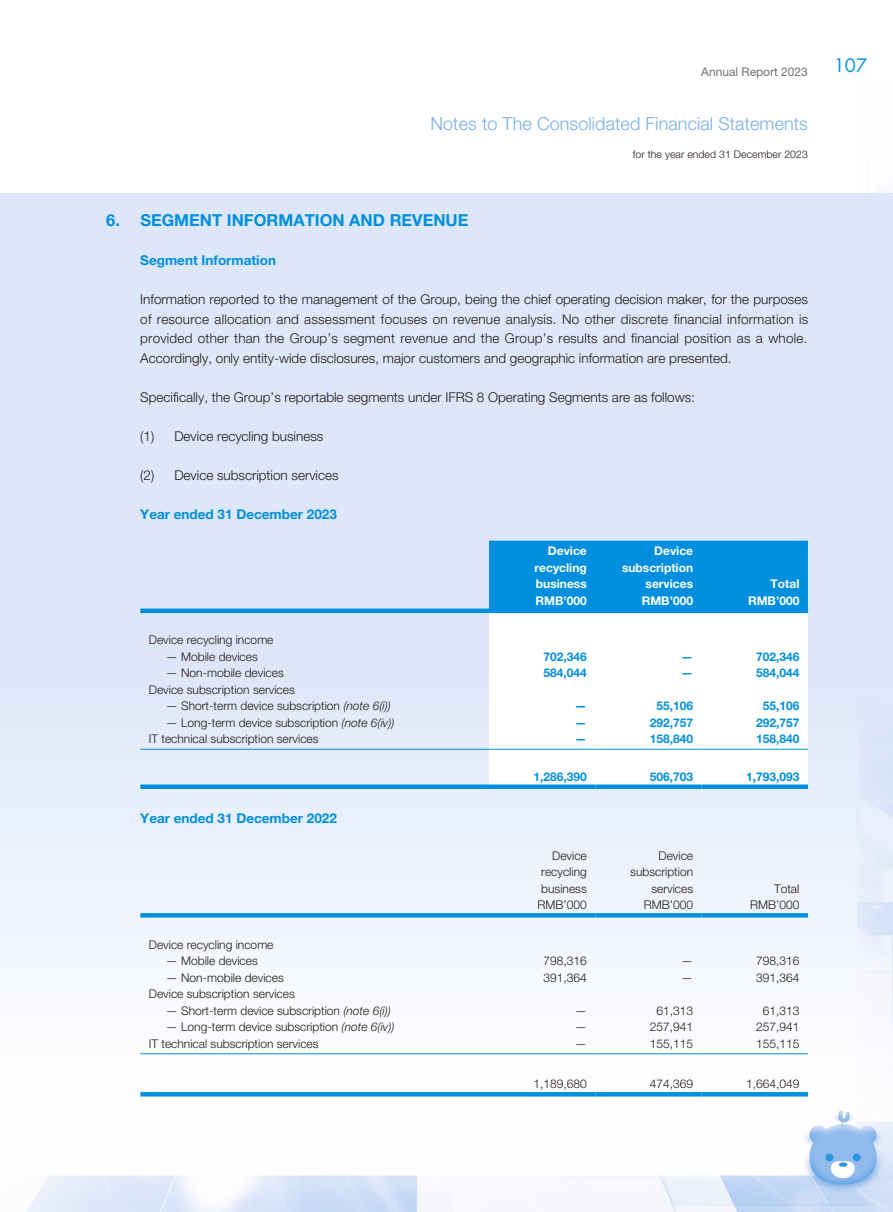
<style>
.page{position:relative;width:893px;height:1212px;background:#fff}
.page>*{position:absolute;margin:0;border:0;box-sizing:border-box;transform-origin:0 0}
.t1{font:300 18px "Helvetica Neue LT Std";letter-spacing:.005em;color:#78afe8}
.t2{font:18px "Futura Std";color:#008fde}
.t3{font:700 16.5px "Helvetica Neue LT Std";color:#008fde}
.t4{font:300 13.5px/19.5px "Helvetica Neue LT Std";color:#231916;text-align:justify}
.t5{font:700 13.5px "Helvetica Neue LT Std";color:#008fde}
.t6{font:300 12px/16.5px "Helvetica Neue LT Std";color:#231916;text-align:justify}
.t7{font:700 12px "Helvetica Neue LT Std";color:#008fde}
.t8{font:700 12px/16.5px "Helvetica Neue LT Std";color:#fff;text-align:justify}
.t9{font:12px "Helvetica Neue LT Std";color:#727272}
.t10{font:300 10.5px "Helvetica Neue LT Std";letter-spacing:.005em;color:#231916}
.s1{font-style:italic}
</style>
<div class="page">
<div style="left:0;top:193px;width:893px;height:1019px;background:linear-gradient(to bottom,#d6e2f8,#f6f9fd)"></div>
<div style="left:489px;top:541px;width:319px;height:67px;background:#008fde"></div>
<svg style="left:489px;top:613px;width:319px;height:171px"></svg>
<div style="left:140px;top:608px;width:349px;height:5px;background:#008fde"></div>
<div style="left:489px;top:608px;width:106px;height:5px;background:#008fde"></div>
<div style="left:595px;top:608px;width:107px;height:5px;background:#008fde"></div>
<div style="left:702px;top:608px;width:106px;height:5px;background:#008fde"></div>
<hr style="left:140px;top:749px;width:349px;height:1px;background:#008fde">
<hr style="left:489px;top:749px;width:106px;height:1px;background:#008fde">
<hr style="left:595px;top:749px;width:107px;height:1px;background:#008fde">
<hr style="left:702px;top:749px;width:106px;height:1px;background:#008fde">
<div style="left:140px;top:784px;width:349px;height:5px;background:#008fde"></div>
<div style="left:489px;top:784px;width:106px;height:5px;background:#008fde"></div>
<div style="left:595px;top:784px;width:107px;height:5px;background:#008fde"></div>
<div style="left:702px;top:784px;width:106px;height:5px;background:#008fde"></div>
<svg style="left:140px;top:913px;width:349px;height:4px"></svg>
<svg style="left:489px;top:913px;width:106px;height:4px"></svg>
<svg style="left:595px;top:913px;width:107px;height:4px"></svg>
<svg style="left:702px;top:913px;width:106px;height:4px"></svg>
<hr style="left:140px;top:1053px;width:349px;height:1px;background:#008fde">
<hr style="left:489px;top:1053px;width:106px;height:1px;background:#008fde">
<hr style="left:595px;top:1053px;width:107px;height:1px;background:#008fde">
<hr style="left:702px;top:1053px;width:106px;height:1px;background:#008fde">
<svg style="left:140px;top:1092px;width:349px;height:4px"></svg>
<svg style="left:489px;top:1092px;width:106px;height:4px"></svg>
<svg style="left:595px;top:1092px;width:107px;height:4px"></svg>
<svg style="left:702px;top:1092px;width:106px;height:4px"></svg>
<p class="t9" style="left:701px;top:64px;width:108px">Annual Report 2023</p>
<h1 class="t1" style="left:430px;top:113px;width:379px">Notes to The Consolidated Financial Statements</h1>
<p class="t10" style="left:633px;top:147px;width:177px">for the year ended 31 December 2023</p>
<h2 class="t3" style="left:106px;top:210px;width:364px">6. SEGMENT INFORMATION AND REVENUE</h2>
<p class="t5" style="left:140px;top:252px;width:137px">Segment Information</p>
<p class="t4" style="left:140px;top:289px;width:669px">Information reported to the management of the Group, being the chief operating decision maker, for the purposes of resource allocation and assessment focuses on revenue analysis. No other discrete financial information is provided other than the Group’s segment revenue and the Group’s results and financial position as a whole.<br>Accordingly, only entity-wide disclosures, major customers and geographic information are presented.</p>
<p class="t4" style="left:140px;top:387px;width:556px">Specifically, the Group’s reportable segments under IFRS 8 Operating Segments are as follows:</p>
<p class="t4" style="left:140px;top:426px;width:185px">(1) Device recycling business</p>
<p class="t4" style="left:140px;top:465px;width:200px">(2) Device subscription services</p>
<p class="t5" style="left:140px;top:506px;width:198px">Year ended 31 December 2023</p>
<p class="t8" style="left:535px;top:542px;width:54px;text-indent:13px">Device recycling business</p>
<p class="t8" style="left:622px;top:542px;width:73px;text-align:right">Device subscription services</p>
<p class="t8" style="left:770px;top:575px;width:30px">Total</p>
<p class="t8" style="left:535px;top:592px;width:53px">RMB’000</p>
<p class="t8" style="left:642px;top:592px;width:53px">RMB’000</p>
<p class="t8" style="left:748px;top:592px;width:53px">RMB’000</p>
<p class="t6" style="left:149px;top:631px;width:126px">Device recycling income</p>
<p class="t6" style="left:166px;top:648px;width:94px">— Mobile devices</p>
<p class="t7" style="left:543px;top:649px;width:45px">702,346</p>
<p class="t7" style="left:681px;top:649px;width:13px">—</p>
<p class="t7" style="left:756px;top:649px;width:45px">702,346</p>
<p class="t6" style="left:166px;top:664px;width:120px">— Non-mobile devices</p>
<p class="t7" style="left:543px;top:665px;width:45px">584,044</p>
<p class="t7" style="left:681px;top:665px;width:13px">—</p>
<p class="t7" style="left:756px;top:665px;width:45px">584,044</p>
<p class="t6" style="left:149px;top:681px;width:148px">Device subscription services</p>
<p class="t6" style="left:166px;top:697px;width:227px">— Short-term device subscription <span class="s1">(note 6(i))</span></p>
<p class="t7" style="left:575px;top:698px;width:13px">—</p>
<p class="t7" style="left:656px;top:698px;width:38px">55,106</p>
<p class="t7" style="left:763px;top:698px;width:38px">55,106</p>
<p class="t6" style="left:166px;top:714px;width:230px">— Long-term device subscription <span class="s1">(note 6(iv))</span></p>
<p class="t7" style="left:575px;top:715px;width:13px">—</p>
<p class="t7" style="left:650px;top:715px;width:45px">292,757</p>
<p class="t7" style="left:756px;top:715px;width:45px">292,757</p>
<p class="t6" style="left:149px;top:730px;width:171px">IT technical subscription services</p>
<p class="t7" style="left:575px;top:731px;width:13px">—</p>
<p class="t7" style="left:650px;top:731px;width:45px">158,840</p>
<p class="t7" style="left:756px;top:731px;width:45px">158,840</p>
<p class="t7" style="left:533px;top:769px;width:55px">1,286,390</p>
<p class="t7" style="left:650px;top:769px;width:45px">506,703</p>
<p class="t7" style="left:746px;top:769px;width:55px">1,793,093</p>
<p class="t5" style="left:140px;top:810px;width:198px">Year ended 31 December 2022</p>
<p class="t6" style="left:541px;top:847px;width:47px;text-indent:11px">Device recycling business</p>
<p class="t6" style="left:630px;top:847px;width:64px;text-align:right">Device subscription services</p>
<p class="t6" style="left:774px;top:880px;width:27px">Total</p>
<p class="t6" style="left:537px;top:896px;width:51px">RMB’000</p>
<p class="t6" style="left:644px;top:896px;width:51px">RMB’000</p>
<p class="t6" style="left:750px;top:896px;width:51px">RMB’000</p>
<p class="t6" style="left:149px;top:936px;width:126px">Device recycling income</p>
<p class="t6" style="left:166px;top:952px;width:94px">— Mobile devices</p>
<p class="t6" style="left:543px;top:952px;width:45px">798,316</p>
<p class="t6" style="left:681px;top:952px;width:13px">—</p>
<p class="t6" style="left:756px;top:952px;width:45px">798,316</p>
<p class="t6" style="left:166px;top:969px;width:120px">— Non-mobile devices</p>
<p class="t6" style="left:543px;top:969px;width:45px">391,364</p>
<p class="t6" style="left:681px;top:969px;width:13px">—</p>
<p class="t6" style="left:756px;top:969px;width:45px">391,364</p>
<p class="t6" style="left:149px;top:985px;width:148px">Device subscription services</p>
<p class="t6" style="left:166px;top:1002px;width:227px">— Short-term device subscription <span class="s1">(note 6(i))</span></p>
<p class="t6" style="left:575px;top:1002px;width:13px">—</p>
<p class="t6" style="left:656px;top:1002px;width:38px">61,313</p>
<p class="t6" style="left:763px;top:1002px;width:38px">61,313</p>
<p class="t6" style="left:166px;top:1018px;width:230px">— Long-term device subscription <span class="s1">(note 6(iv))</span></p>
<p class="t6" style="left:575px;top:1018px;width:13px">—</p>
<p class="t6" style="left:650px;top:1018px;width:45px">257,941</p>
<p class="t6" style="left:756px;top:1018px;width:45px">257,941</p>
<p class="t6" style="left:149px;top:1035px;width:171px">IT technical subscription services</p>
<p class="t6" style="left:575px;top:1035px;width:13px">—</p>
<p class="t6" style="left:650px;top:1035px;width:45px">155,115</p>
<p class="t6" style="left:756px;top:1035px;width:45px">155,115</p>
<p class="t6" style="left:533px;top:1075px;width:55px">1,189,680</p>
<p class="t6" style="left:650px;top:1075px;width:45px">474,369</p>
<p class="t6" style="left:746px;top:1075px;width:55px">1,664,049</p>
<h1 class="t2" style="left:834px;top:54px;width:35px">107</h1>
</div>
